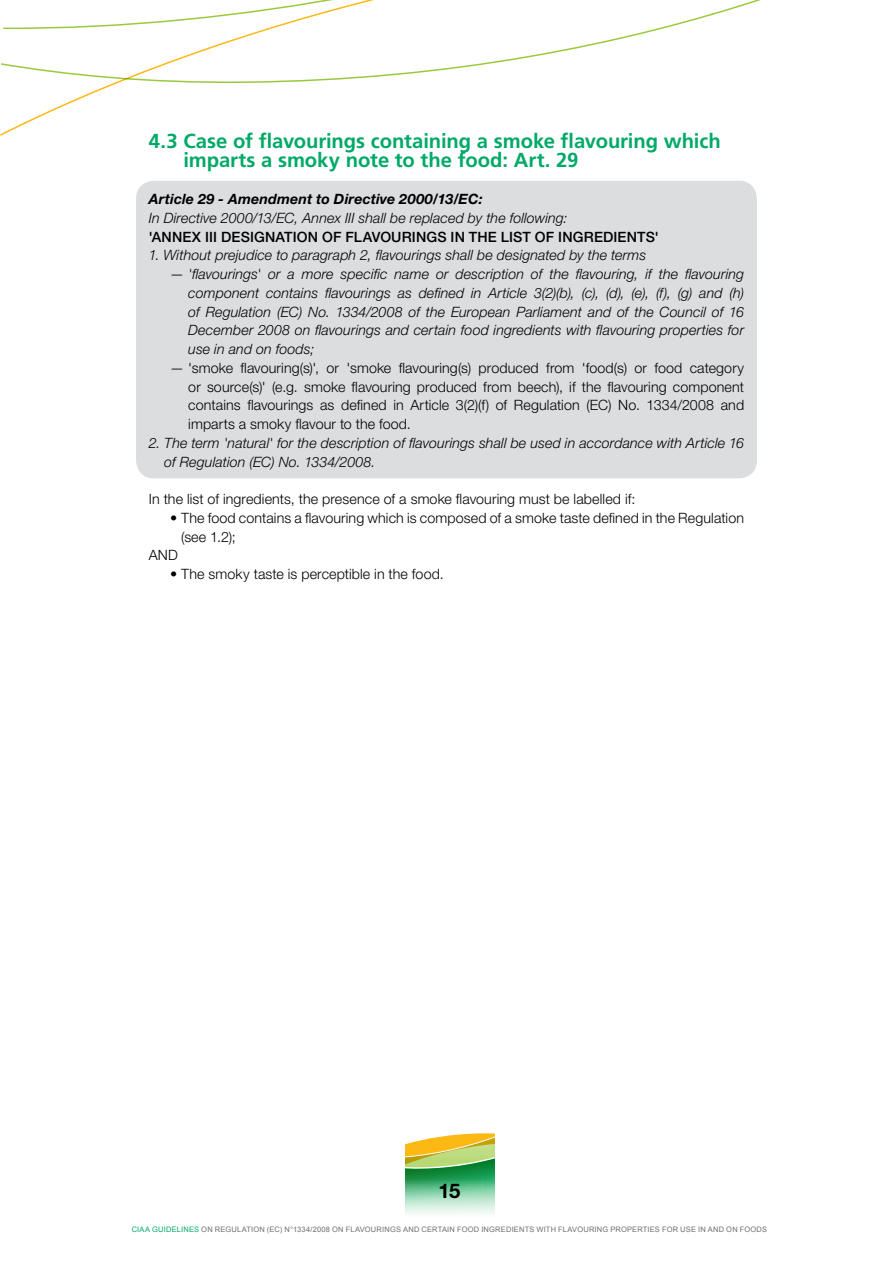
<style>
.page{position:relative;width:893px;height:1263px;background:#fff}
.page>*{position:absolute;margin:0;border:0;box-sizing:border-box;transform-origin:0 0}
.t1{font:700 20.25px/18.8px "Frutiger LT Std";letter-spacing:-.005em;color:#00a967}
.t2{font:700 20.25px "Helvetica Neue LT Std";color:#000}
.t3{font:italic 300 14.25px/18.8px "Helvetica Neue LT Std";letter-spacing:.005em;color:#000;text-align:justify}
.t4{font:300 14.25px/18.8px "Helvetica Neue LT Std";letter-spacing:.01em;color:#000;text-align:justify}
.t5{font:500 14.25px "Helvetica Neue LT Std";letter-spacing:.01em;color:#000}
.t6{font:italic 700 14.25px "Helvetica Neue LT Std";letter-spacing:.01em;color:#000}
.t7{font:7.5px "Arial";letter-spacing:.02em;color:#6d6e71}
.t8{font:7.5px "Arial";letter-spacing:.025em;color:#00a967}
.s1{font-style:italic}
.s2{color:#6d6e71}
</style>
<div class="page">
<svg style="left:405px;top:1133px;width:90px;height:15px"></svg>
<img style="left:405px;top:1148px;width:90px;height:13px">
<img style="left:405px;top:1161px;width:90px;height:18px">
<svg style="left:405px;top:1179px;width:90px;height:35px;background:#9bd7b6"></svg>
<svg style="left:0;top:85px;width:113px;height:51px"></svg>
<svg style="left:1px;top:0;width:760px;height:85px"></svg>
<div style="left:136px;top:181px;width:621px;height:297px;background:#dcddde;border-radius:18px"></div>
<h1 class="t1" style="left:183px;top:131px;width:539px;text-indent:-35px">4.3 Case of flavourings containing a smoke flavouring which imparts a smoky note to the food: Art. 29</h1>
<p class="t6" style="left:149px;top:190px;width:336px">Article 29 - Amendment to Directive 2000/13/EC:</p>
<p class="t3" style="left:149px;top:208px;width:420px">In Directive 2000/13/EC, Annex III shall be replaced by the following:</p>
<p class="t5" style="left:149px;top:228px;width:512px">'ANNEX III DESIGNATION OF FLAVOURINGS IN THE LIST OF INGREDIENTS'</p>
<p class="t3" style="left:149px;top:246px;width:499px">1. Without prejudice to paragraph 2, flavourings shall be designated by the terms</p>
<p class="t3" style="left:188px;top:264px;width:557px;text-indent:-18px">— 'flavourings' or a more specific name or description of the flavouring, if the flavouring component contains flavourings as defined in Article 3(2)(b), (c), (d), (e), (f), (g) and (h) of Regulation (EC) No. 1334/2008 of the European Parliament and of the Council of 16<br>December 2008 on flavourings and certain food ingredients with flavouring properties for use in and on foods;</p>
<p class="t4" style="left:188px;top:358px;width:557px;text-indent:-18px"><span class="s1">—</span> 'smoke flavouring(s)', or 'smoke flavouring(s) produced from 'food(s) or food category or source(s)' (e.g. smoke flavouring produced from beech), if the flavouring component contains flavourings as defined in Article 3(2)(f) of Regulation (EC) No. 1334/2008 and imparts a smoky flavour to the food.</p>
<p class="t3" style="left:164px;top:433px;width:581px;text-indent:-15px">2. The term 'natural' for the description of flavourings shall be used in accordance with Article 16 of Regulation (EC) No. 1334/2008.</p>
<p class="t4" style="left:149px;top:489px;width:488px">In the list of ingredients, the presence of a smoke flavouring must be labelled if:</p>
<p class="t4" style="left:170px;top:508px;width:575px">• The food contains a flavouring which is composed of a smoke taste defined in the Regulation</p>
<p class="t4" style="left:181px;top:527px;width:56px">(see 1.2);</p>
<p class="t4" style="left:149px;top:546px;width:31px">AND</p>
<p class="t4" style="left:170px;top:564px;width:275px">• The smoky taste is perceptible in the food.</p>
<h1 class="t2" style="left:439px;top:1178px;width:23px">15</h1>
<p class="t8" style="left:132px;top:1225px;width:90px">CIAA GUIDELINES <span class="s2">ON REGULA</span></p>
<p class="t7" style="left:246px;top:1225px;width:10px">TION</p>
<p class="t7" style="left:267px;top:1225px;width:85px">(EC) N °1334/2008 ON FLA</p>
<p class="t7" style="left:360px;top:1225px;width:12px">VOURINGS</p>
<p class="t7" style="left:403px;top:1225px;width:7px">AND</p>
<p class="t7" style="left:422px;top:1225px;width:7px">CER</p>
<p class="t7" style="left:438px;top:1225px;width:10px">TAIN</p>
<p class="t7" style="left:457px;top:1225px;width:7px">FOOD</p>
<p class="t7" style="left:481px;top:1225px;width:6px">INGREDIEN</p>
<p class="t7" style="left:525px;top:1225px;width:40px">TS WITH FLA</p>
<p class="t7" style="left:572px;top:1225px;width:12px">VOURING</p>
<p class="t7" style="left:610px;top:1225px;width:7px">PROPER</p>
<p class="t7" style="left:643px;top:1225px;width:10px">TIES</p>
<p class="t7" style="left:662px;top:1225px;width:7px">FOR</p>
<p class="t7" style="left:680px;top:1225px;width:6px">USE</p>
<p class="t7" style="left:698px;top:1225px;width:17px">IN AND</p>
<p class="t7" style="left:726px;top:1225px;width:20px">ON FOODS</p>
</div>
